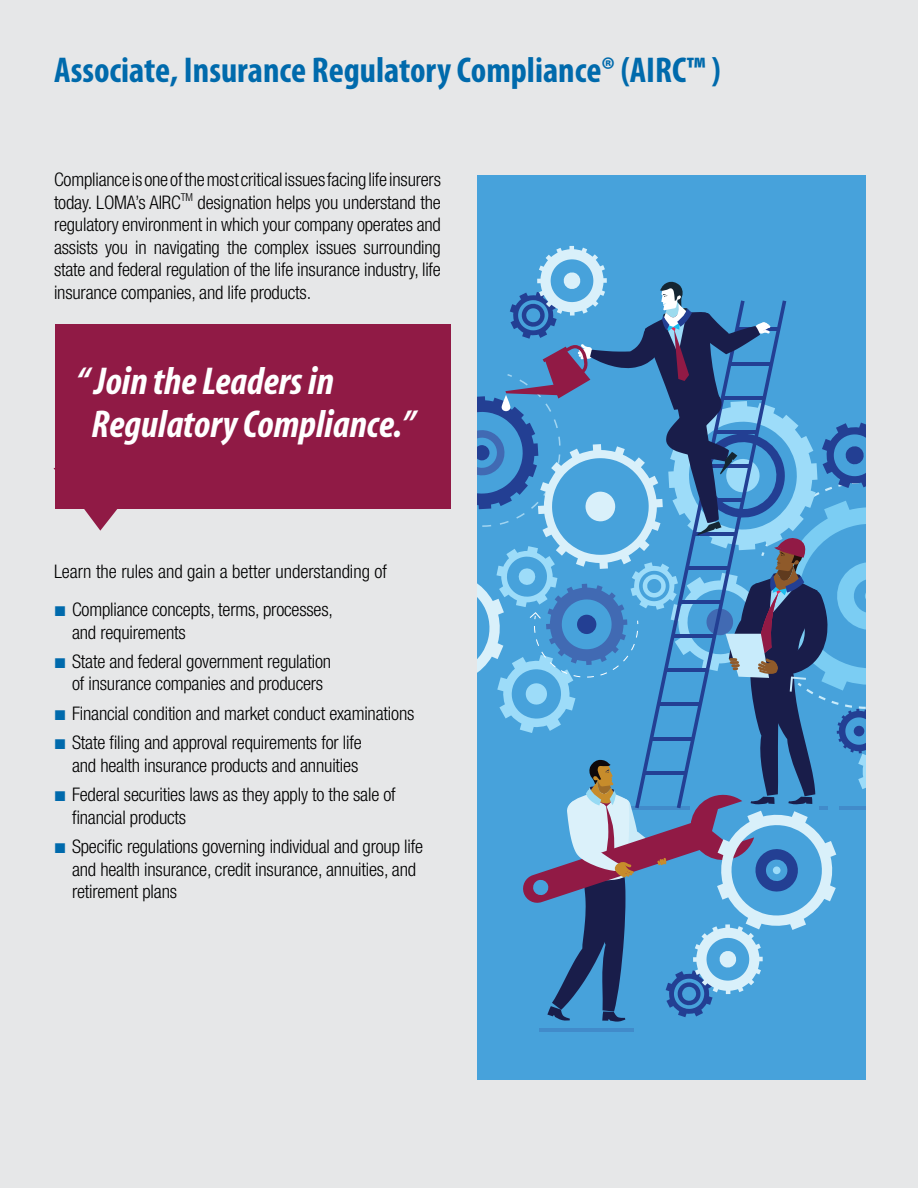
<style>
.page{position:relative;width:918px;height:1188px;background:#e6e7e8}
.page>*{position:absolute;margin:0;border:0;box-sizing:border-box;transform-origin:0 0}
.t1{font:italic 700 condensed 39px/43.5px "Myriad";color:#fff}
.t2{font:700 condensed 36px "Myriad Pro";color:#006aac}
.t3{font:300 condensed 18.75px/22.5px "Helvetica Neue LT Com";letter-spacing:-.01em;color:#000}
</style>
<div class="page">
<div style="left:477px;top:176px;width:389px;height:904px;background:#47a2db"></div>
<hr style="left:540px;top:1029px;width:94px;height:3px;background:#418bca">
<svg style="left:477px;top:246px;width:389px;height:776px"></svg>
<div style="left:773px;top:866px;width:8px;height:8px;background:#9ddcf9;border-radius:50%"></div>
<div style="left:55px;top:324px;width:396px;height:184px;background:#901a45"></div>
<svg style="left:53px;top:468px;width:97px;height:63px"></svg>
<h2 class="t2" style="left:54px;top:47px;width:668px">Associate, Insurance Regulatory Compliance® (AIRC™ )</h2>
<p class="t3" style="left:54px;top:168px;width:388px;text-align:justify">Compliance is one of the most critical issues facing life insurers today. LOMA’s AIRC<sup>TM</sup> designation helps you understand the regulatory environment in which your company operates and assists you in navigating the complex issues surrounding state and federal regulation of the life insurance industry, life insurance companies, and life products.</p>
<h1 class="t1" style="left:92px;top:361px;width:325px;text-indent:-15px">“Join the Leaders in<br>Regulatory Compliance.”</h1>
<p class="t3" style="left:72px;top:552px;width:317px;line-height:38.2px;text-indent:-18px">Learn the rules and gain a better understanding of<br>Compliance concepts, terms, processes,</p>
<p class="t3" style="left:72px;top:617px;width:261px;line-height:29.2px">and requirements<br>State and federal government regulation</p>
<p class="t3" style="left:72px;top:669px;width:344px;line-height:29.2px">of insurance companies and producers<br>Financial condition and market conduct examinations<br>State filing and approval requirements for life</p>
<p class="t3" style="left:72px;top:751px;width:325px;line-height:29.2px">and health insurance products and annuities<br>Federal securities laws as they apply to the sale of</p>
<p class="t3" style="left:72px;top:803px;width:353px;line-height:29.2px">financial products<br>Specific regulations governing individual and group life</p>
<p class="t3" style="left:72px;top:858px;width:346px">and health insurance, credit insurance, annuities, and retirement plans</p>
</div>
